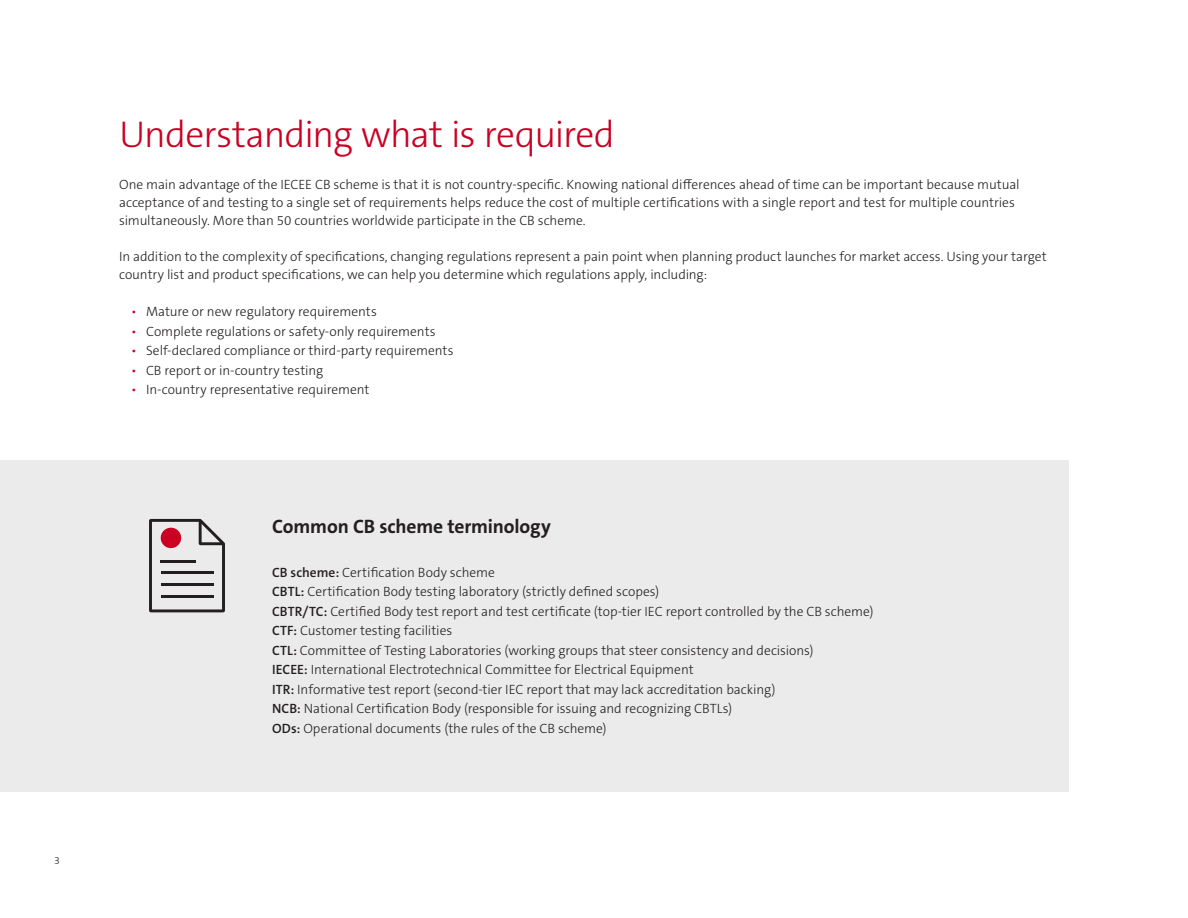
<style>
.page{position:relative;width:1188px;height:918px;background:#fff}
.page>*{position:absolute;margin:0;border:0;box-sizing:border-box;transform-origin:0 0}
.Interior_Headline_Mu{font:300 37.5px "The Sans C5";letter-spacing:-.025em;color:#ca0123}
.Subhead{font:700 19.5px "The Sans C5";letter-spacing:-.005em;color:#231f20}
.Body_Copy{font:300 13.5px/18px "The Sans C5";letter-spacing:-.005em;color:#231f20}
.Page_Number_Left{font:300 10.5px "The Sans C5";color:#231f20}
.s1{color:#ca0123}
.s2{font-weight:600}
</style>
<div class="page">
<div style="left:0;top:460px;width:1069px;height:332px;background:#ebebeb"></div>
<svg style="left:149px;top:519px;width:76px;height:93px"></svg>
<hr style="left:161px;top:595px;width:52px;height:3px;background:#231f20">
<hr style="left:161px;top:560px;width:35px;height:3px;background:#231f20">
<hr style="left:161px;top:572px;width:52px;height:2px;background:#231f20">
<hr style="left:161px;top:583px;width:52px;height:3px;background:#231f20">
<div style="left:161px;top:528px;width:20px;height:20px;background:#ca0123;border-radius:50%"></div>
<p class="Page_Number_Left" style="left:54px;top:854px;width:7px">3</p>
<p class="Interior_Headline_Mu" style="left:119px;top:110px;width:497px">Understanding what is required</p>
<p class="Body_Copy" style="left:119px;top:175px;width:902px">One main advantage of the IECEE CB scheme is that it is not country-specific. Knowing national differences ahead of time can be important because mutual acceptance of and testing to a single set of requirements helps reduce the cost of multiple certifications with a single report and test for multiple countries simultaneously. More than 50 countries worldwide participate in the CB scheme.</p>
<p class="Body_Copy" style="left:119px;top:247px;width:929px">In addition to the complexity of specifications, changing regulations represent a pain point when planning product launches for market access. Using your target country list and product specifications, we can help you determine which regulations apply, including:</p>
<p class="Body_Copy" style="left:131px;top:303px;width:247px"><span class="s1">•</span> Mature or new regulatory requirements</p>
<p class="Body_Copy" style="left:131px;top:322px;width:306px"><span class="s1">•</span> Complete regulations or safety-only requirements</p>
<p class="Body_Copy" style="left:131px;top:342px;width:324px"><span class="s1">•</span> Self-declared compliance or third-party requirements</p>
<p class="Body_Copy" style="left:131px;top:361px;width:194px"><span class="s1">•</span> CB report or in-country testing</p>
<p class="Body_Copy" style="left:131px;top:381px;width:240px"><span class="s1">•</span> In-country representative requirement</p>
<h3 class="Subhead" style="left:272px;top:514px;width:280px">Common CB scheme terminology</h3>
<p class="Body_Copy" style="left:272px;top:563px;width:224px"><span class="s2">CB scheme:</span> Certification Body scheme</p>
<p class="Body_Copy" style="left:272px;top:583px;width:389px"><span class="s2">CBTL:</span> Certification Body testing laboratory (strictly defined scopes)</p>
<p class="Body_Copy" style="left:272px;top:602px;width:603px"><span class="s2">CBTR/TC:</span> Certified Body test report and test certificate (top-tier IEC report controlled by the CB scheme)</p>
<p class="Body_Copy" style="left:272px;top:622px;width:182px"><span class="s2">CTF:</span> Customer testing facilities</p>
<p class="Body_Copy" style="left:272px;top:641px;width:543px"><span class="s2">CTL:</span> Committee of Testing Laboratories (working groups that steer consistency and decisions)</p>
<p class="Body_Copy" style="left:272px;top:661px;width:423px"><span class="s2">IECEE:</span> International Electrotechnical Committee for Electrical Equipment</p>
<p class="Body_Copy" style="left:272px;top:680px;width:505px"><span class="s2">ITR:</span> Informative test report (second-tier IEC report that may lack accreditation backing)</p>
<p class="Body_Copy" style="left:272px;top:700px;width:462px"><span class="s2">NCB:</span> National Certification Body (responsible for issuing and recognizing CBTLs)</p>
<p class="Body_Copy" style="left:272px;top:719px;width:336px"><span class="s2">ODs:</span> Operational documents (the rules of the CB scheme)</p>
</div>
